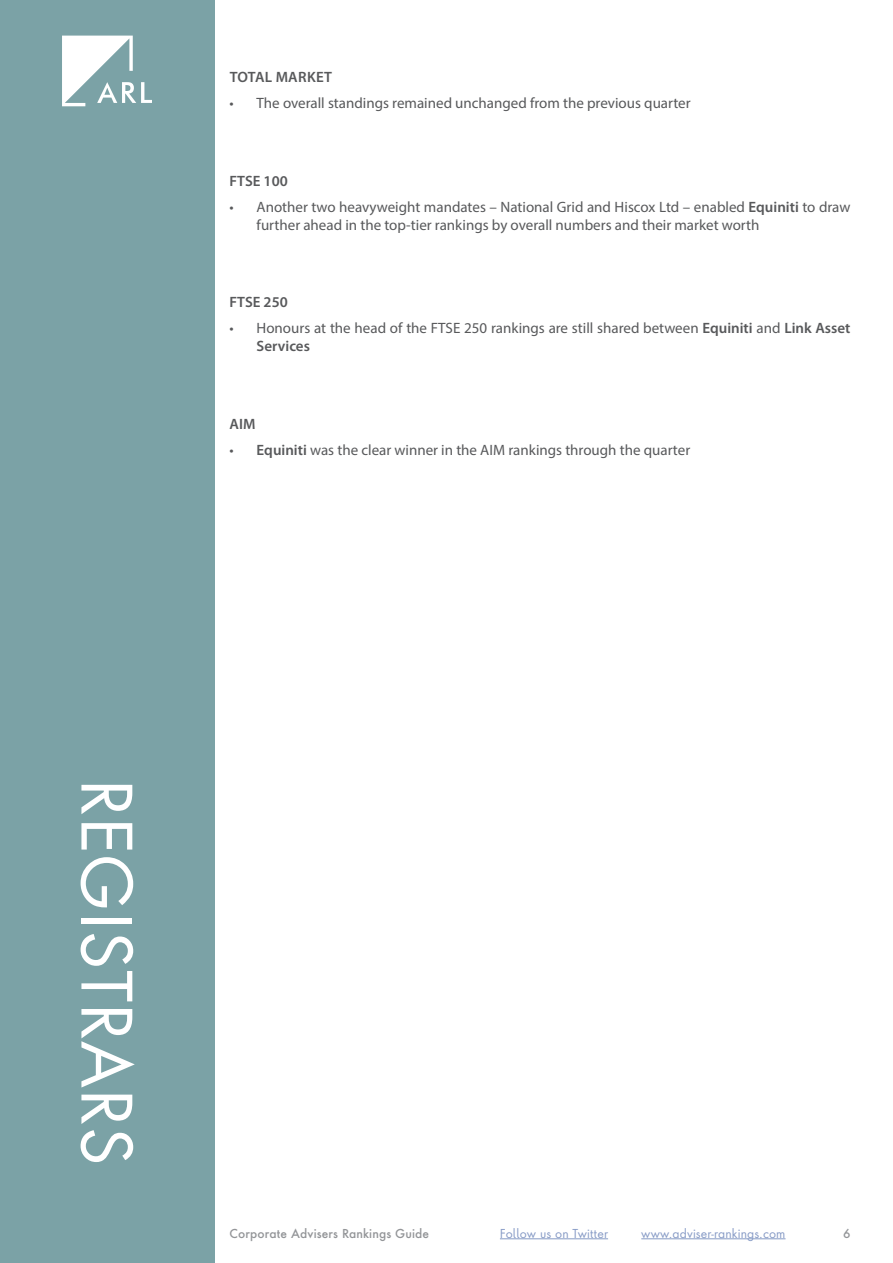
<style>
.page{position:relative;width:893px;height:1263px;background:#fff}
.page>*{position:absolute;margin:0;border:0;box-sizing:border-box;transform-origin:0 0}
.t1{font:67.5px "Futura Next";color:#fff}
.t2{font:15px/18px "Myriad Pro";color:#58595b}
.t3{font:600 15px "Myriad Pro";color:#58595b}
.t4{font:600 15px "Myriad Pro";letter-spacing:.02em;color:#58595b}
.t5{font:12px "Futura Next";letter-spacing:.01em;color:#879bc6}
.t6{font:500 12px "Futura Next";letter-spacing:.01em;color:#939598}
.s1{font-weight:600}
</style>
<div class="page">
<div style="left:0;top:0;width:214px;height:1263px;background:#7ba2a6"></div>
<svg style="left:62px;top:36px;width:90px;height:70px"></svg>
<hr style="left:641px;top:1238px;width:144px;height:1px;background:#879bc6">
<hr style="left:500px;top:1238px;width:108px;height:1px;background:#879bc6">
<p class="t4" style="left:230px;top:68px;width:104px">TOTAL MARKET</p>
<p class="t2" style="left:230px;top:94px;width:463px">• The overall standings remained unchanged from the previous quarter</p>
<p class="t3" style="left:230px;top:171px;width:60px">FTSE 100</p>
<p class="t2" style="left:257px;top:197px;width:595px;text-indent:-27px">• Another two heavyweight mandates – National Grid and Hiscox Ltd – enabled <span class="s1">Equiniti</span> to draw further ahead in the top-tier rankings by overall numbers and their market worth</p>
<p class="t3" style="left:230px;top:293px;width:60px">FTSE 250</p>
<p class="t2" style="left:257px;top:319px;width:595px;text-indent:-27px">• Honours at the head of the FTSE 250 rankings are still shared between <span class="s1">Equiniti</span> and <span class="s1">Link Asset<br>Services</span></p>
<p class="t3" style="left:230px;top:414px;width:27px">AIM</p>
<p class="t2" style="left:230px;top:440px;width:462px">• <span class="s1">Equiniti</span> was the clear winner in the AIM rankings through the quarter</p>
<h1 class="t1" style="left:157px;top:778px;width:389px;rotate:90deg">REGISTRARS</h1>
<p class="t5" style="left:500px;top:1224px;width:110px">Follow us on Twitter</p>
<p class="t5" style="left:641px;top:1224px;width:146px">www.adviser-rankings.com</p>
<p class="t6" style="left:230px;top:1225px;width:201px">Corporate Advisers Rankings Guide</p>
<p class="t6" style="left:843px;top:1225px;width:9px">6</p>
</div>
